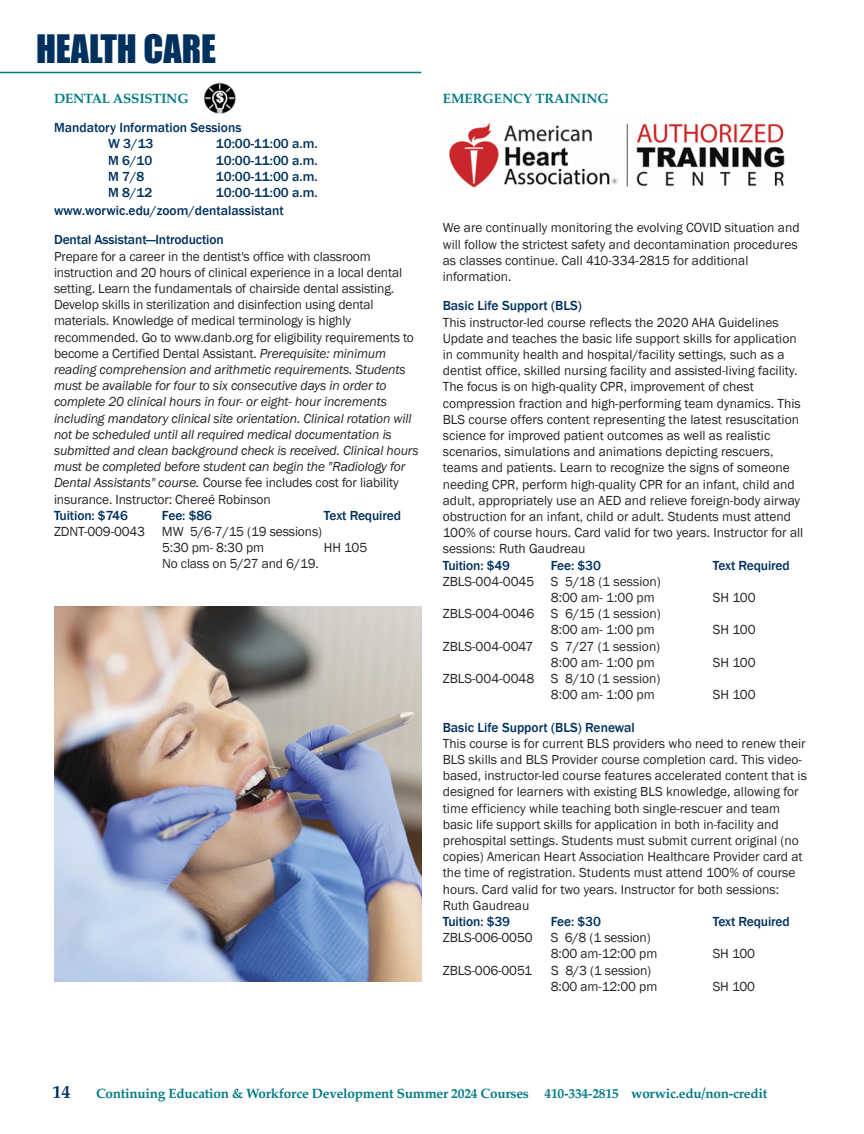
<style>
.page{position:relative;width:864px;height:1134px;background:#fff}
.page>*{position:absolute;margin:0;border:0;box-sizing:border-box;transform-origin:0 0}
.t1{font:36px "Impact";color:#00315e}
.t2{font:700 18px "Palatino";color:#00315e}
.t3{font:13.5px/16.2px "Franklin Gothic";color:#272526}
.t4{font:italic 13.5px/16.2px "Franklin Gothic";letter-spacing:-.01em;color:#272526}
.t5{font:500 13.5px/16.2px "Franklin Gothic";letter-spacing:-.01em;color:#00315e}
.t6{font:700 13.5px "Palatino";letter-spacing:-.015em;color:#007b84}
.s1{font-style:normal}
</style>
<div class="page">
<hr style="left:0;top:72px;width:421px;height:1px;background:#007b84">
<img style="left:203px;top:82px;width:32px;height:32px">
<img style="left:449px;top:122px;width:336px;height:66px">
<img style="left:54px;top:606px;width:367px;height:376px">
<h1 class="t1" style="left:36px;top:26px;width:182px">HEALTH CARE</h1>
<p class="t6" style="left:54px;top:92px;width:136px">DENTAL ASSISTING</p>
<p class="t5" style="left:108px;top:119px;width:135px;text-indent:-54px">Mandatory Information Sessions<br>W 3/13</p>
<p class="t5" style="left:216px;top:136px;width:103px">10:00-11:00 a.m.</p>
<p class="t5" style="left:108px;top:152px;width:46px">M 6/10</p>
<p class="t5" style="left:216px;top:152px;width:103px">10:00-11:00 a.m.</p>
<p class="t5" style="left:108px;top:168px;width:38px">M 7/8</p>
<p class="t5" style="left:216px;top:168px;width:103px">10:00-11:00 a.m.</p>
<p class="t5" style="left:108px;top:184px;width:46px">M 8/12</p>
<p class="t5" style="left:54px;top:183px;width:265px;line-height:17.9px;text-indent:162px">10:00-11:00 a.m. www.worwic.edu/zoom/dentalassistant</p>
<p class="t5" style="left:54px;top:232px;width:171px">Dental Assistant—Introduction</p>
<p class="t4" style="left:54px;top:248px;width:366px"><span class="s1">Prepare for a career in the dentist's office with classroom instruction and 20 hours of clinical experience in a local dental setting. Learn the fundamentals of chairside dental assisting.<br>Develop skills in sterilization and disinfection using dental materials. Knowledge of medical terminology is highly recommended. Go to www.danb.org for eligibility requirements to become a Certified Dental Assistant.</span> Prerequisite: minimum reading comprehension and arithmetic requirements. Students must be available for four to six consecutive days in order to complete 20 clinical hours in four- or eight- hour increments including mandatory clinical site orientation. Clinical rotation will not be scheduled until all required medical documentation is submitted and clean background check is received. Clinical hours must be completed before student can begin the "Radiology for Dental Assistants" course. <span class="s1">Course fee includes cost for liability insurance. Instructor: Chereé Robinson</span></p>
<p class="t5" style="left:54px;top:507px;width:75px">Tuition: $746</p>
<p class="t5" style="left:162px;top:507px;width:52px">Fee: $86</p>
<p class="t5" style="left:324px;top:507px;width:79px">Text Required</p>
<p class="t3" style="left:162px;top:523px;width:162px;text-indent:-108px">ZDNT-009-0043 MW 5/6-7/15 (19 sessions)<br>5:30 pm- 8:30 pm</p>
<p class="t3" style="left:324px;top:539px;width:45px">HH 105</p>
<p class="t3" style="left:162px;top:556px;width:158px">No class on 5/27 and 6/19.</p>
<p class="t6" style="left:443px;top:92px;width:168px">EMERGENCY TRAINING</p>
<p class="t3" style="left:443px;top:220px;width:358px">We are continually monitoring the evolving COVID situation and will follow the strictest safety and decontamination procedures as classes continue. Call 410-334-2815 for additional information.</p>
<p class="t5" style="left:443px;top:298px;width:140px">Basic Life Support (BLS)</p>
<p class="t3" style="left:443px;top:314px;width:362px">This instructor-led course reflects the 2020 AHA Guidelines Update and teaches the basic life support skills for application in community health and hospital/facility settings, such as a dentist office, skilled nursing facility and assisted-living facility.<br>The focus is on high-quality CPR, improvement of chest compression fraction and high-performing team dynamics. This BLS course offers content representing the latest resuscitation science for improved patient outcomes as well as realistic scenarios, simulations and animations depicting rescuers, teams and patients. Learn to recognize the signs of someone needing CPR, perform high-quality CPR for an infant, child and adult, appropriately use an AED and relieve foreign-body airway obstruction for an infant, child or adult. Students must attend 100% of course hours. Card valid for two years. Instructor for all sessions: Ruth Gaudreau</p>
<p class="t5" style="left:443px;top:557px;width:69px">Tuition: $49</p>
<p class="t5" style="left:551px;top:557px;width:52px">Fee: $30</p>
<p class="t5" style="left:713px;top:557px;width:79px">Text Required</p>
<p class="t3" style="left:551px;top:573px;width:111px;text-indent:-108px">ZBLS-004-0045 S 5/18 (1 session)<br>8:00 am- 1:00 pm</p>
<p class="t3" style="left:713px;top:589px;width:45px">SH 100</p>
<p class="t3" style="left:551px;top:605px;width:111px;text-indent:-108px">ZBLS-004-0046 S 6/15 (1 session)<br>8:00 am- 1:00 pm</p>
<p class="t3" style="left:443px;top:638px;width:92px">ZBLS-004-0047</p>
<p class="t3" style="left:551px;top:638px;width:111px">S 7/27 (1 session)<br>8:00 am- 1:00 pm</p>
<p class="t3" style="left:551px;top:670px;width:111px;text-indent:-108px">ZBLS-004-0048 S 8/10 (1 session)<br>8:00 am- 1:00 pm</p>
<p class="t3" style="left:713px;top:622px;width:45px">SH 100</p>
<p class="t3" style="left:713px;top:654px;width:45px">SH 100</p>
<p class="t3" style="left:713px;top:686px;width:45px">SH 100</p>
<p class="t5" style="left:443px;top:719px;width:194px">Basic Life Support (BLS) Renewal</p>
<p class="t3" style="left:443px;top:735px;width:366px">This course is for current BLS providers who need to renew their BLS skills and BLS Provider course completion card. This video&shy;based, instructor-led course features accelerated content that is designed for learners with existing BLS knowledge, allowing for time efficiency while teaching both single-rescuer and team basic life support skills for application in both in-facility and prehospital settings. Students must submit current original (no copies) American Heart Association Healthcare Provider card at the time of registration. Students must attend 100% of course hours. Card valid for two years. Instructor for both sessions:<br>Ruth Gaudreau</p>
<p class="t5" style="left:443px;top:913px;width:69px">Tuition: $39</p>
<p class="t5" style="left:551px;top:913px;width:52px">Fee: $30</p>
<p class="t5" style="left:713px;top:913px;width:79px">Text Required</p>
<p class="t3" style="left:443px;top:929px;width:91px">ZBLS-006-0050</p>
<p class="t3" style="left:551px;top:929px;width:108px">S 6/8 (1 session)<br>8:00 am-12:00 pm</p>
<p class="t3" style="left:713px;top:946px;width:44px">SH 100</p>
<p class="t3" style="left:443px;top:962px;width:91px">ZBLS-006-0051</p>
<p class="t3" style="left:551px;top:962px;width:108px">S 8/3 (1 session)<br>8:00 am-12:00 pm</p>
<p class="t3" style="left:713px;top:978px;width:44px">SH 100</p>
<h2 class="t2" style="left:52px;top:1083px;width:19px">14</h2>
<p class="t6" style="left:96px;top:1087px;width:673px">Continuing Education &amp; Workforce Development Summer 2024 Courses 410-334-2815 worwic.edu/non-credit</p>
</div>
